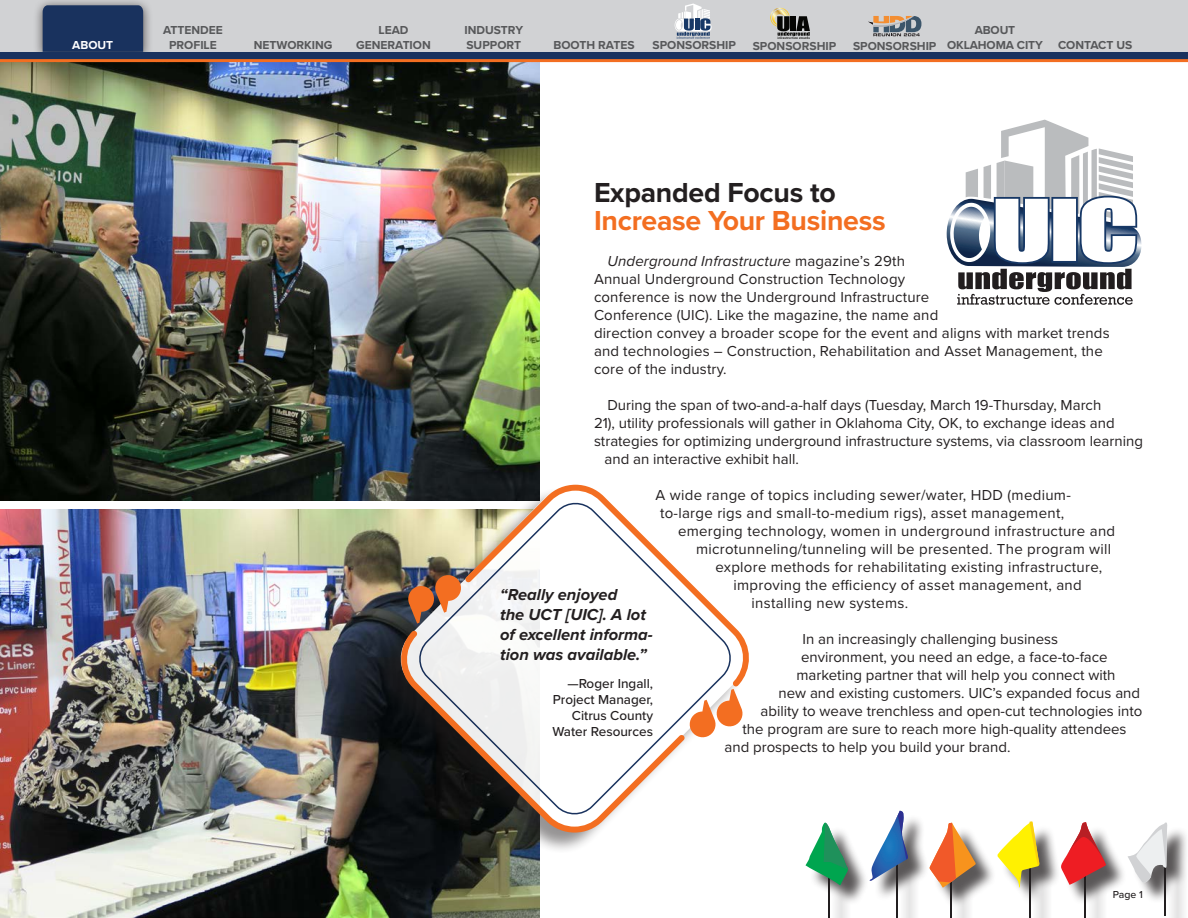
<style>
.page{position:relative;width:1188px;height:918px;background:#fff}
.page>*{position:absolute;margin:0;border:0;box-sizing:border-box;transform-origin:0 0}
.t1{font:700 28.5px/28.5px "Proxima Nova";letter-spacing:-.01em;color:#f36e21}
.t2{font:italic 700 16.5px/19.8px "Proxima Nova";color:#231f20}
.t3{font:15px/18px "Proxima Nova";letter-spacing:.01em;color:#231f20}
.t4{font:500 13.5px/16.2px "Proxima Nova";color:#231f20;text-align:right}
.t5{font:700 12px "Proxima Nova";color:#57585a}
.t6{font:700 12px "Proxima Nova";color:#fff}
.t7{font:500 10.5px "Proxima Nova";color:#231f20}
.s1{color:#231f20}
.s2{font-style:italic}
</style>
<div class="page">
<img style="left:0;top:509px;width:539px;height:408px">
<img style="left:0;top:62px;width:539px;height:438px">
<svg style="left:947px;top:120px;width:195px;height:185px"></svg>
<div style="left:809px;top:814px;width:379px;height:104px;background:#231f20;opacity:.75"></div>
<hr style="left:828px;top:862px;width:2px;height:55px;background:#231f20">
<svg style="left:806px;top:823px;width:42px;height:62px"></svg>
<hr style="left:896px;top:862px;width:2px;height:55px;background:#231f20">
<svg style="left:870px;top:811px;width:38px;height:70px"></svg>
<hr style="left:950px;top:862px;width:2px;height:55px;background:#231f20">
<svg style="left:930px;top:823px;width:46px;height:65px"></svg>
<hr style="left:1029px;top:862px;width:2px;height:55px;background:#231f20">
<svg style="left:997px;top:821px;width:42px;height:66px"></svg>
<hr style="left:1084px;top:862px;width:2px;height:55px;background:#231f20">
<svg style="left:1061px;top:822px;width:45px;height:63px"></svg>
<hr style="left:1164px;top:862px;width:2px;height:54px;background:#231f20">
<svg style="left:1128px;top:822px;width:39px;height:61px"></svg>
<div style="left:376px;top:487px;width:367px;height:367px;background:#231f20;opacity:.52"></div>
<svg style="left:397px;top:483px;width:346px;height:351px"></svg>
<svg style="left:418px;top:501px;width:314px;height:315px"></svg>
<svg style="left:397px;top:631px;width:288px;height:202px"></svg>
<svg style="left:465px;top:485px;width:284px;height:201px"></svg>
<svg style="left:688px;top:689px;width:55px;height:50px"></svg>
<svg style="left:407px;top:573px;width:56px;height:51px"></svg>
<div style="left:0;top:0;width:1188px;height:52px;background:#d1d2d4"></div>
<div style="left:32px;top:0;width:121px;height:63px;background:#231f20;opacity:.75"></div>
<div style="left:43px;top:5px;width:100px;height:47px;background:#19325e"></div>
<div style="left:0;top:52px;width:1188px;height:8px;background:#19325e"></div>
<svg style="left:770px;top:8px;width:40px;height:31px"></svg>
<svg style="left:869px;top:16px;width:52px;height:20px"></svg>
<svg style="left:674px;top:4px;width:38px;height:35px"></svg>
<hr style="left:0;top:59px;width:1188px;height:3px;background:#f36e21">
<p class="t6" style="left:72px;top:36px;width:43px">ABOUT</p>
<p class="t5" style="left:163px;top:21px;width:61px">ATTENDEE</p>
<p class="t5" style="left:169px;top:36px;width:49px">PROFILE</p>
<p class="t5" style="left:254px;top:36px;width:80px">NETWORKING</p>
<p class="t5" style="left:378px;top:21px;width:32px">LEAD</p>
<p class="t5" style="left:356px;top:36px;width:76px">GENERATION</p>
<p class="t5" style="left:464px;top:21px;width:60px">INDUSTRY</p>
<p class="t5" style="left:466px;top:36px;width:56px">SUPPORT</p>
<p class="t5" style="left:553px;top:36px;width:83px">BOOTH RATES</p>
<p class="t5" style="left:653px;top:36px;width:85px">SPONSORSHIP</p>
<p class="t5" style="left:975px;top:21px;width:42px">ABOUT</p>
<p class="t5" style="left:753px;top:37px;width:85px">SPONSORSHIP</p>
<p class="t5" style="left:853px;top:37px;width:85px">SPONSORSHIP</p>
<p class="t5" style="left:947px;top:36px;width:97px">OKLAHOMA CITY</p>
<p class="t5" style="left:1058px;top:36px;width:76px">CONTACT US</p>
<p class="t1" style="left:594px;top:178px;width:293px"><span class="s1">Expanded Focus to<br></span>Increase Your Business</p>
<p class="t3" style="left:594px;top:252px;width:517px;text-indent:14px"><span class="s2">Underground Infrastructure</span> magazine’s 29th<br>Annual Underground Construction Technology<br>conference is now the Underground Infrastructure<br>Conference (UIC). Like the magazine, the name and<br>direction convey a broader scope for the event and aligns with market trends and technologies – Construction, Rehabilitation and Asset Management, the core of the industry.</p>
<p class="t3" style="left:607px;top:396px;width:495px">During the span of two-and-a-half days (Tuesday, March 19-Thursday, March</p>
<p class="t3" style="left:594px;top:414px;width:522px">21), utility professionals will gather in Oklahoma City, OK, to exchange ideas and</p>
<p class="t3" style="left:594px;top:432px;width:550px">strategies for optimizing underground infrastructure systems, via classroom learning</p>
<p class="t3" style="left:604px;top:450px;width:196px">and an interactive exhibit hall.</p>
<p class="t3" style="left:656px;top:486px;width:417px">A wide range of topics including sewer/water, HDD (medium-</p>
<p class="t3" style="left:660px;top:504px;width:406px">to-large rigs and small-to-medium rigs), asset management,</p>
<p class="t3" style="left:678px;top:522px;width:439px">emerging technology, women in underground infrastructure and</p>
<p class="t3" style="left:696px;top:540px;width:417px">microtunneling/tunneling will be presented. The program will</p>
<p class="t3" style="left:716px;top:558px;width:388px">explore methods for rehabilitating existing infrastructure,</p>
<p class="t3" style="left:734px;top:576px;width:350px">improving the efficiency of asset management, and</p>
<p class="t3" style="left:752px;top:594px;width:158px">installing new systems.</p>
<p class="t3" style="left:802px;top:630px;width:257px">In an increasingly challenging business</p>
<p class="t3" style="left:801px;top:648px;width:308px">environment, you need an edge, a face-to-face</p>
<p class="t3" style="left:796px;top:666px;width:321px">marketing partner that will help you connect with</p>
<p class="t3" style="left:778px;top:684px;width:363px">new and existing customers. UIC’s expanded focus and</p>
<p class="t3" style="left:760px;top:702px;width:383px">ability to weave trenchless and open-cut technologies into</p>
<p class="t3" style="left:742px;top:720px;width:386px">the program are sure to reach more high-quality attendees</p>
<p class="t3" style="left:724px;top:738px;width:287px">and prospects to help you build your brand.</p>
<p class="t2" style="left:500px;top:584px;width:154px">“Really enjoyed<br>the UCT [UIC]. A lot of excellent informa&shy;tion was available.”</p>
<p class="t4" style="left:552px;top:675px;width:102px">—Roger Ingall,<br>Project Manager,<br>Citrus County<br>Water Resources</p>
<p class="t7" style="left:1113px;top:886px;width:32px">Page 1</p>
</div>
